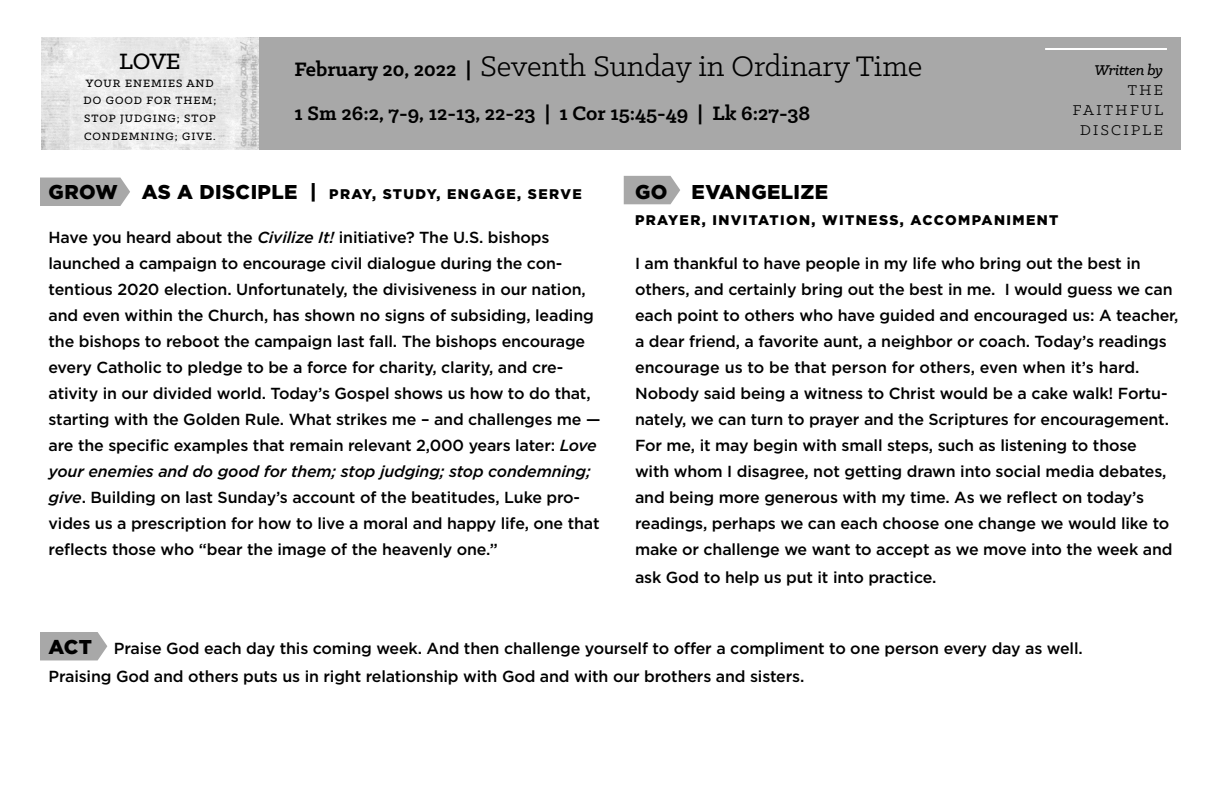
<style>
.page{position:relative;width:1224px;height:792px;background:#fff}
.page>*{position:absolute;margin:0;border:0;box-sizing:border-box;transform-origin:0 0}
.Date{font:32px "Klinic Slab";color:#000}
.Gotham_Medium_Body_c{font:500 25.2px "Klinic Slab";color:#000}
.Reading{font:700 22px "Klinic Slab";color:#000}
.t1{font:900 20px "Gotham";letter-spacing:.02em;color:#000}
.Gotham_Medium_Body_c-2{font:500 16px/26px "Gotham";letter-spacing:-.01em;color:#000}
.Gotham_Medium_Body_c-3{font:16px/20px "Klinic Slab";letter-spacing:.15em;color:#000;text-align:right}
.Gotham_Medium_Body_c-4{font:italic 500 16px "Klinic Slab";letter-spacing:-.01em;color:#000}
.t2{font:900 14px "Gotham";letter-spacing:.1em;color:#000}
.Gotham_Medium_Body_c-5{font:500 12px/17.8px "Klinic Slab";letter-spacing:.08em;color:#000}
.t3{font:900 8px/10px "Gotham";letter-spacing:-.08em;color:#949494}
.s1{font-weight:700;font-size:22px}
.s2{font-size:20px}
.s3{font-style:italic}
.s4{font-weight:900;font-size:20px}
</style>
<div class="page">
<div style="left:41px;top:37px;width:1140px;height:113px;background:#a8a8a8"></div>
<svg style="left:40px;top:632px;width:67px;height:28px;background:#adadad"></svg>
<div style="left:40px;top:178px;width:90px;height:28px;background:#a8a8a8"></div>
<svg style="left:624px;top:176px;width:56px;height:28px;background:#afafaf"></svg>
<img style="left:41px;top:37px;width:217px;height:113px">
<hr style="left:1045px;top:48px;width:122px;height:2px;background:#fff">
<p class="Gotham_Medium_Body_c" style="left:119px;top:45px;width:63px">LOVE</p>
<p class="Gotham_Medium_Body_c-5" style="left:84px;top:74px;width:134px">YOUR ENEMIES AND<br>DO GOOD FOR THEM;<br>STOP JUDGING; STOP<br>CONDEMNING; GIVE.</p>
<p class="t3" style="left:239px;top:147px;width:108px;rotate:-90deg">Getty Images/Olga_ZOlga_Z/ iStock / Getty Images Plus</p>
<p class="Date" style="left:294px;top:46px;width:629px"><span class="s1">February 20, 2022 |</span> Seventh Sunday in Ordinary Time</p>
<p class="Reading" style="left:294px;top:99px;width:517px">1 Sm 26:2, 7-9, 12-13, 22-23 | 1 Cor 15:45-49 | Lk 6:27-38</p>
<p class="Gotham_Medium_Body_c-4" style="left:1095px;top:60px;width:70px">Written by</p>
<p class="Gotham_Medium_Body_c-3" style="left:1073px;top:80px;width:92px">THE<br>FAITHFUL<br>DISCIPLE</p>
<p class="t2" style="left:49px;top:184px;width:535px"><span class="s2">GROW AS A DISCIPLE |</span> PRAY, STUDY, ENGAGE, SERVE</p>
<p class="Gotham_Medium_Body_c-2" style="left:49px;top:224px;width:553px">Have you heard about the <span class="s3">Civilize It!</span> initiative? The U.S. bishops launched a campaign to encourage civil dialogue during the con&shy;tentious 2020 election. Unfortunately, the divisiveness in our nation, and even within the Church, has shown no signs of subsiding, leading the bishops to reboot the campaign last fall. The bishops encourage every Catholic to pledge to be a force for charity, clarity, and cre&shy;ativity in our divided world. Today’s Gospel shows us how to do that, starting with the Golden Rule. What strikes me – and challenges me — are the specific examples that remain relevant 2,000 years later: <span class="s3">Love your enemies and do good for them; stop judging; stop condemning; give</span>. Building on last Sunday’s account of the beatitudes, Luke pro&shy;vides us a prescription for how to live a moral and happy life, one that reflects those who “bear the image of the heavenly one.”</p>
<p class="t1" style="left:635px;top:178px;width:195px">GO EVANGELIZE</p>
<p class="t2" style="left:635px;top:210px;width:425px">PRAYER, INVITATION, WITNESS, ACCOMPANIMENT</p>
<p class="Gotham_Medium_Body_c-2" style="left:635px;top:250px;width:545px">I am thankful to have people in my life who bring out the best in others, and certainly bring out the best in me. I would guess we can each point to others who have guided and encouraged us: A teacher, a dear friend, a favorite aunt, a neighbor or coach. Today’s readings encourage us to be that person for others, even when it’s hard.<br>Nobody said being a witness to Christ would be a cake walk! Fortu&shy;nately, we can turn to prayer and the Scriptures for encouragement.<br>For me, it may begin with small steps, such as listening to those<br>with whom I disagree, not getting drawn into social media debates, and being more generous with my time. As we reflect on today’s readings, perhaps we can each choose one change we would like to make or challenge we want to accept as we move into the week and</p>
<p class="Gotham_Medium_Body_c-2" style="left:635px;top:564px;width:303px">ask God to help us put it into practice.</p>
<p class="Gotham_Medium_Body_c-2" style="left:49px;top:634px;width:1036px;line-height:28px"><span class="s4">ACT</span> Praise God each day this coming week. And then challenge yourself to offer a compliment to one person every day as well.<br>Praising God and others puts us in right relationship with God and with our brothers and sisters.</p>
</div>
